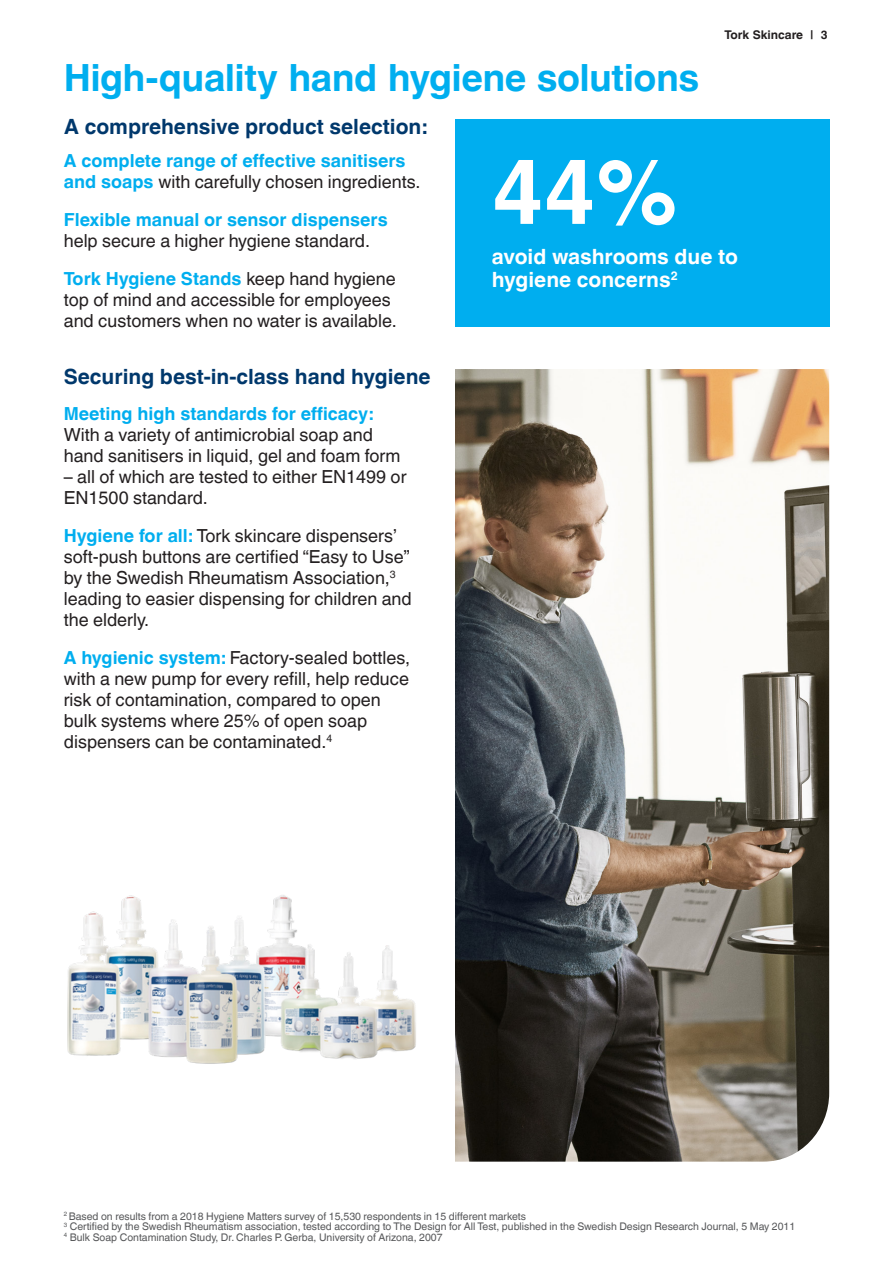
<style>
.page{position:relative;width:893px;height:1263px;background:#fff}
.page>*{position:absolute;margin:0;border:0;box-sizing:border-box;transform-origin:0 0}
.t1{font:700 90px "Helvetica World";color:#fff}
.Main_heading{font:700 37.5px "Helvetica World";letter-spacing:-.015em;color:#00aeef}
.t2{font:700 21px "Helvetica World";color:#00386c}
.t3{font:700 21px/22.5px "Helvetica World";color:#fff}
.t4{font:18px/21px "Helvetica World";color:#231f20}
.t5{font:700 18px/21px "Helvetica World";color:#00aeef}
.t6{font:700 12px "Helvetica World";color:#231f20}
.t7{font:10.5px "Helvetica World";color:#57585a}
.s1{font-weight:400;color:#231f20}
.s2{font-weight:700;color:#00aeef}
</style>
<div class="page">
<div style="left:455px;top:119px;width:374px;height:208px;background:#00aeef"></div>
<img style="left:455px;top:369px;width:374px;height:792px">
<img style="left:67px;top:895px;width:349px;height:169px">
<p class="Main_heading" style="left:64px;top:56px;width:637px">High-quality hand hygiene solutions</p>
<p class="t2" style="left:64px;top:115px;width:365px">A comprehensive product selection:</p>
<p class="t6" style="left:724px;top:28px;width:105px">Tork Skincare | 3</p>
<p class="t5" style="left:64px;top:150px;width:358px">A complete range of effective sanitisers and soaps <span class="s1">with carefully chosen ingredients.</span></p>
<p class="t4" style="left:64px;top:209px;width:325px"><span class="s2">Flexible manual or sensor dispensers </span>help secure a higher hygiene standard.</p>
<p class="t4" style="left:64px;top:268px;width:335px"><span class="s2">Tork Hygiene Stands</span> keep hand hygiene top of mind and accessible for employees and customers when no water is available.</p>
<p class="t2" style="left:64px;top:365px;width:368px">Securing best-in-class hand hygiene</p>
<p class="t4" style="left:64px;top:403px;width:338px"><span class="s2">Meeting high standards for efficacy:<br></span>With a variety of antimicrobial soap and hand sanitisers in liquid, gel and foam form</p>
<p class="t4" style="left:64px;top:466px;width:344px">– all of which are tested to either EN1499 or<br>EN1500 standard.</p>
<p class="t4" style="left:64px;top:525px;width:349px"><span class="s2">Hygiene for all:</span> Tork skincare dispensers’ soft-push buttons are certified “Easy to Use” by the Swedish Rheumatism Association,<sup>3 </sup>leading to easier dispensing for children and the elderly.</p>
<p class="t4" style="left:64px;top:647px;width:348px"><span class="s2">A hygienic system:</span> Factory-sealed bottles, with a new pump for every refill, help reduce risk of contamination, compared to open bulk systems where 25% of open soap dispensers can be contaminated.<sup>4</sup></p>
<p class="t1" style="left:492px;top:140px;width:188px">44%</p>
<p class="t3" style="left:492px;top:246px;width:248px">avoid washrooms due to hygiene concerns<sup>2</sup></p>
<p class="t7" style="left:64px;top:1210px;width:464px"><sup>2</sup> Based on results from a 2018 Hygiene Matters survey of 15,530 respondents in 15 different markets</p>
<p class="t7" style="left:64px;top:1220px;width:733px"><sup>3</sup> Certified by the Swedish Rheumatism association, tested according to The Design for All Test, published in the Swedish Design Research Journal, 5 May 2011</p>
<p class="t7" style="left:64px;top:1231px;width:380px"><sup>4</sup> Bulk Soap Contamination Study, Dr. Charles P. Gerba, University of Arizona, 2007</p>
</div>
